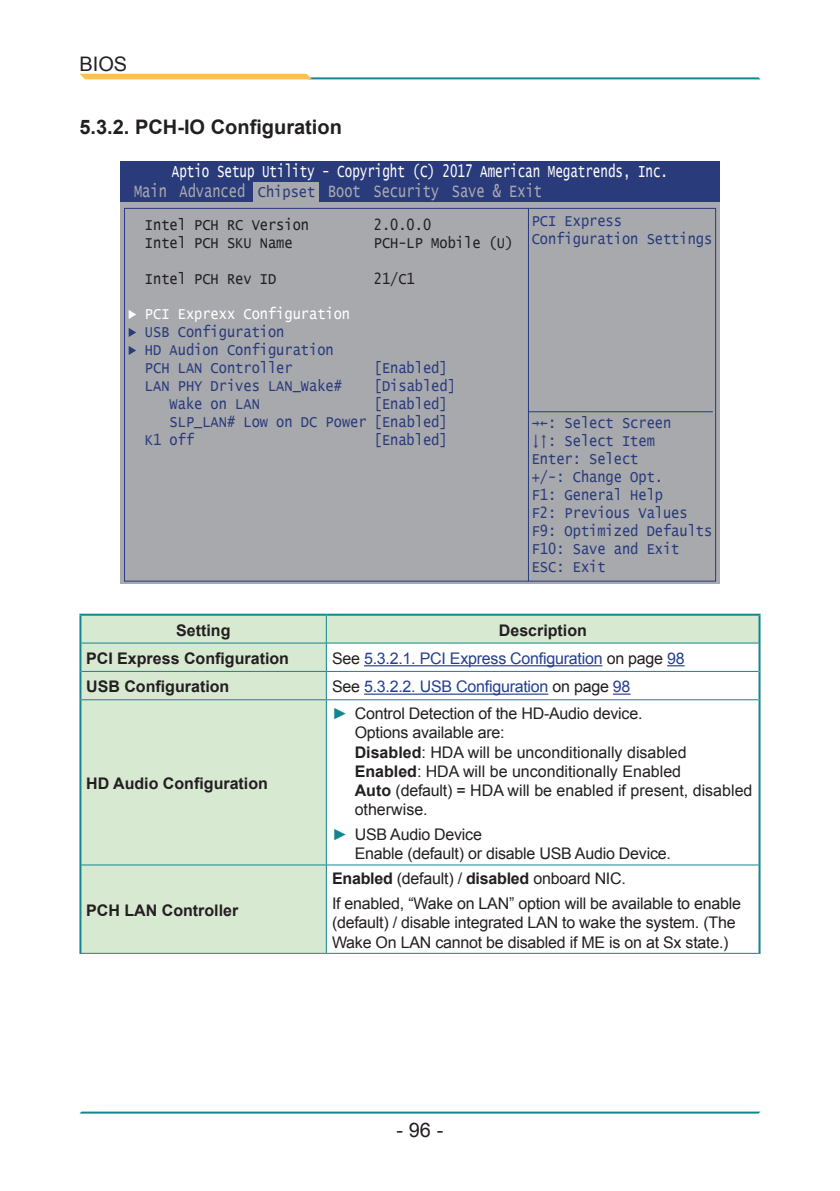
<style>
.page{position:relative;width:840px;height:1191px;background:#fff}
.page>*{position:absolute;margin:0;border:0;box-sizing:border-box;transform-origin:0 0}
.基本段落3{font:700 20px "Arial";color:#231f20}
.t1{font:20px "Arial";color:#231f20}
.t2{font:18px "Lucida Console";color:#a8a9ad;scale:.76 1}
.t3{font:17.6px "Lucida Console";color:#fff;scale:.71 1}
.table_body_text{font:16px/19.2px "Arial";letter-spacing:-.015em;color:#231f20}
.table_body_text-2{font:16px "Arial";letter-spacing:-.015em;color:#253f8e}
.table_key_fields{font:700 16px "Arial";color:#231f20}
.table_heading{font:700 16px "Arial";color:#231f20}
.t4{font:15.8px/18px "Lucida Console";color:#2a3b7c;scale:.87 1}
.t5{font:15.8px "Lucida Console";color:#231f20;scale:.87 1}
.t6{font:15.8px "Lucida Console";color:#fff;scale:.87 1}
.s1{font-size:15.8px;color:#2a3b7c}
.s2{color:#231f20}
.s3{color:#12868d}
.s4{font-weight:700}
</style>
<div class="page">
<hr style="left:80px;top:1111px;width:679px;height:2px;background:#12868d">
<hr style="left:307px;top:77px;width:452px;height:2px;background:#12868d">
<svg style="left:80px;top:74px;width:232px;height:5px"></svg>
<div style="left:120px;top:202px;width:599px;height:382px;background:linear-gradient(to bottom,#a1a3aa,#a1a3aa)"></div>
<div style="left:124px;top:208px;width:592px;height:374px;background:#a8a9ad"></div>
<hr style="left:528px;top:208px;width:1px;height:373px;background:#2a3b7c">
<div style="left:120px;top:176px;width:599px;height:26px;background:#2a3b7c"></div>
<div style="left:120px;top:162px;width:599px;height:20px;background:#2a3b7c"></div>
<hr style="left:528px;top:411px;width:184px;height:1px;background:#2a3b7c">
<div style="left:253px;top:182px;width:66px;height:21px;background:#a8a9ad"></div>
<svg style="left:81px;top:615px;width:677px;height:338px"></svg>
<hr style="left:79px;top:613px;width:247px;height:2px;background:#12868d">
<hr style="left:79px;top:615px;width:2px;height:28px;background:#12868d">
<hr style="left:326px;top:613px;width:434px;height:2px;background:#12868d">
<hr style="left:758px;top:615px;width:2px;height:28px;background:#12868d">
<hr style="left:79px;top:643px;width:2px;height:28px;background:#12868d">
<hr style="left:758px;top:643px;width:2px;height:28px;background:#12868d">
<hr style="left:79px;top:671px;width:2px;height:29px;background:#12868d">
<hr style="left:758px;top:671px;width:2px;height:29px;background:#12868d">
<hr style="left:79px;top:700px;width:2px;height:165px;background:#12868d">
<hr style="left:758px;top:700px;width:2px;height:165px;background:#12868d">
<hr style="left:79px;top:865px;width:2px;height:88px;background:#12868d">
<hr style="left:758px;top:865px;width:2px;height:88px;background:#12868d">
<hr style="left:81px;top:642px;width:245px;height:1px;background:#12868d">
<hr style="left:326px;top:642px;width:432px;height:1px;background:#12868d">
<hr style="left:81px;top:671px;width:245px;height:1px;background:#12868d">
<hr style="left:326px;top:671px;width:432px;height:1px;background:#12868d">
<svg style="left:326px;top:615px;width:1px;height:84px"></svg>
<hr style="left:81px;top:699px;width:245px;height:1px;background:#12868d">
<hr style="left:326px;top:699px;width:432px;height:1px;background:#12868d">
<hr style="left:326px;top:700px;width:1px;height:164px;background:#12868d">
<hr style="left:81px;top:864px;width:245px;height:1px;background:#12868d">
<hr style="left:326px;top:864px;width:432px;height:1px;background:#12868d">
<hr style="left:326px;top:865px;width:1px;height:88px;background:#12868d">
<hr style="left:79px;top:953px;width:247px;height:1px;background:#12868d">
<hr style="left:326px;top:953px;width:434px;height:1px;background:#12868d">
<hr style="left:364px;top:665px;width:238px;height:1px;background:#253f8e">
<svg style="left:666px;top:665px;width:18px;height:1px"></svg>
<hr style="left:364px;top:693px;width:184px;height:1px;background:#253f8e">
<svg style="left:612px;top:693px;width:18px;height:1px"></svg>
<p class="t1" style="left:79px;top:51px;width:49px">BIOS</p>
<p class="基本段落3" style="left:79px;top:113px;width:264px">5.3.2. PCH-IO Configuration</p>
<p class="t3" style="left:172px;top:163px;width:700px">Aptio Setup Utility - Copyright (C) 2017 American Megatrends, Inc.</p>
<p class="t2" style="left:134px;top:183px;width:538px">Main Advanced <span class="s1">Chipset</span> Boot Security Save &amp; Exit</p>
<p class="t5" style="left:145px;top:217px;width:190px">Intel PCH RC Version</p>
<p class="t5" style="left:373px;top:217px;width:68px">2.0.0.0</p>
<p class="t5" style="left:145px;top:235px;width:171px">Intel PCH SKU Name</p>
<p class="t5" style="left:373px;top:235px;width:162px">PCH-LP Mobile (U)</p>
<p class="t5" style="left:145px;top:271px;width:152px">Intel PCH Rev ID</p>
<p class="t5" style="left:373px;top:271px;width:49px">21/C1</p>
<p class="t6" style="left:128px;top:307px;width:256px">► PCI Exprexx Configuration</p>
<p class="t4" style="left:128px;top:324px;width:181px">► USB Configuration</p>
<p class="t4" style="left:128px;top:342px;width:237px">► HD Audion Configuration</p>
<p class="t4" style="left:145px;top:360px;width:171px">PCH LAN Controller</p>
<p class="t4" style="left:373px;top:360px;width:86px">[Enabled]</p>
<p class="t4" style="left:145px;top:378px;width:228px">LAN PHY Drives LAN_Wake#</p>
<p class="t4" style="left:373px;top:378px;width:96px">[Disabled]</p>
<p class="t4" style="left:169px;top:395px;width:105px">Wake on LAN</p>
<p class="t4" style="left:373px;top:395px;width:86px">[Enabled]</p>
<p class="t4" style="left:169px;top:413px;width:321px">SLP_LAN# Low on DC Power [Enabled]</p>
<p class="t4" style="left:145px;top:431px;width:58px">K1 off</p>
<p class="t4" style="left:373px;top:431px;width:86px">[Enabled]</p>
<p class="t4" style="left:531px;top:212px;width:209px">PCI Express<br>Configuration Settings</p>
<p class="t4" style="left:531px;top:414px;width:209px">→←: Select Screen<br>↓↑: Select Item<br>Enter: Select<br>+/-: Change Opt.<br>F1: General Help<br>F2: Previous Values<br>F9: Optimized Defaults<br>F10: Save and Exit<br>ESC: Exit</p>
<p class="table_heading" style="left:176px;top:619px;width:56px">Setting</p>
<p class="table_heading" style="left:498px;top:619px;width:90px">Description</p>
<p class="table_key_fields" style="left:86px;top:648px;width:204px">PCI Express Configuration</p>
<p class="table_body_text-2" style="left:332px;top:648px;width:354px"><span class="s2">See</span> 5.3.2.1. PCI Express Configuration <span class="s2">on page</span> 98</p>
<p class="table_key_fields" style="left:86px;top:676px;width:145px">USB Configuration</p>
<p class="table_body_text-2" style="left:332px;top:676px;width:300px"><span class="s2">See</span> 5.3.2.2. USB Configuration <span class="s2">on page</span> 98</p>
<p class="table_key_fields" style="left:86px;top:773px;width:183px">HD Audio Configuration</p>
<p class="table_key_fields" style="left:86px;top:899px;width:154px">PCH LAN Controller</p>
<p class="table_body_text" style="left:354px;top:704px;width:399px;text-indent:-23px"><span class="s3">►</span> Control Detection of the HD-Audio device.<br>Options available are:<br><span class="s4">Disabled</span>: HDA will be unconditionally disabled <span class="s4">Enabled</span>: HDA will be unconditionally Enabled<br><span class="s4">Auto</span> (default) = HDA will be enabled if present, disabled otherwise.</p>
<p class="table_body_text" style="left:354px;top:825px;width:317px;text-indent:-23px"><span class="s3">►</span> USB Audio Device<br>Enable (default) or disable USB Audio Device.</p>
<p class="table_body_text" style="left:332px;top:869px;width:295px"><span class="s4">Enabled</span> (default) / <span class="s4">disabled</span> onboard NIC.</p>
<p class="table_body_text" style="left:332px;top:894px;width:410px">If enabled, “Wake on LAN” option will be available to enable (default) / disable integrated LAN to wake the system. (The<br>Wake On LAN cannot be disabled if ME is on at Sx state.)</p>
<p class="t1" style="left:396px;top:1116px;width:48px">- 96 -</p>
</div>
